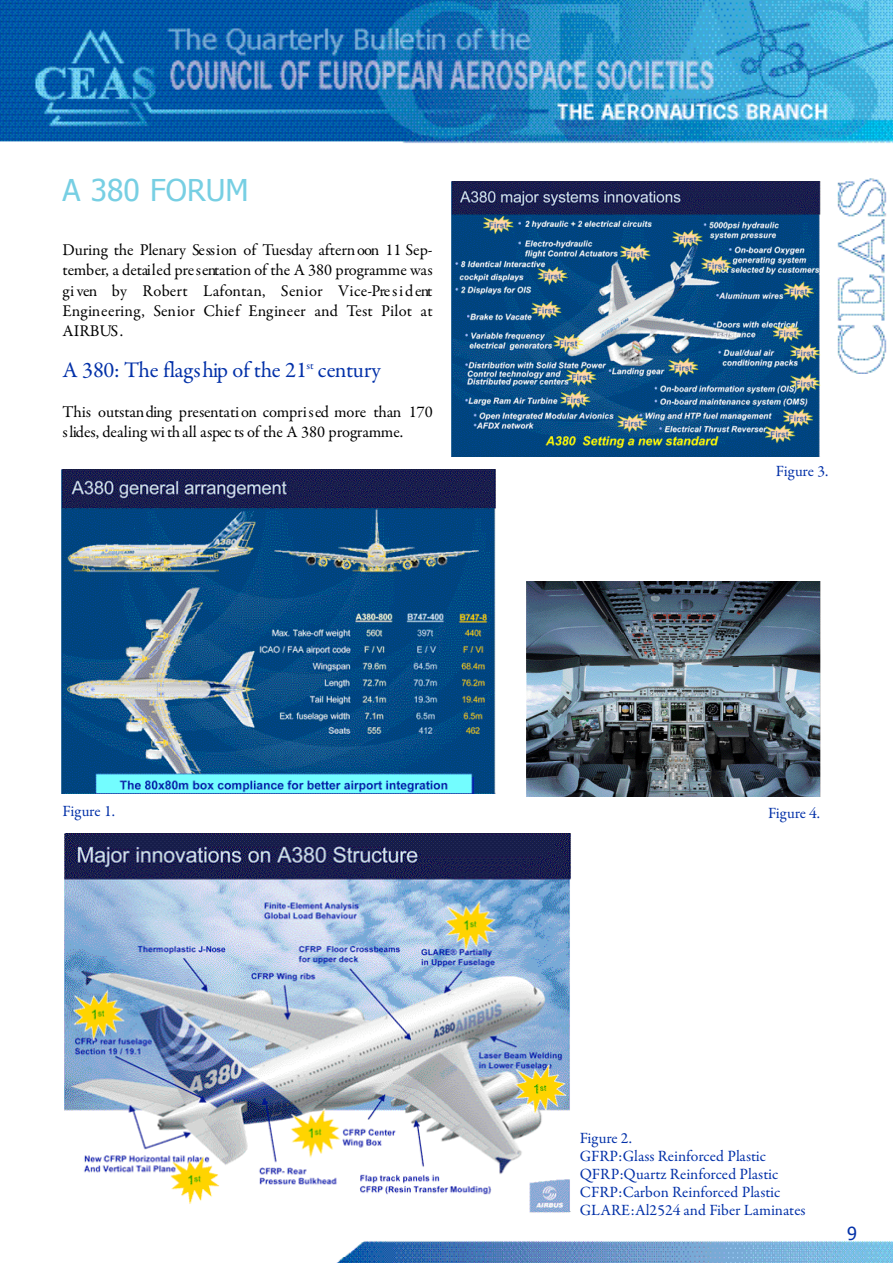
<style>
.page{position:relative;width:893px;height:1263px;background:#fff}
.page>*{position:absolute;margin:0;border:0;box-sizing:border-box;transform-origin:0 0}
.t1{font:30px "Tahoma";color:#77cfe3}
.t2{font:22.5px "Garamond Premr Pro";letter-spacing:-.015em;color:#0230a8}
.t3{font:18px "Tahoma";color:#0230a8}
.t4{font:16.5px/20.2px "Garamond Premr Pro";color:#000;text-align:justify}
.t5{font:15.75px/18px "Garamond Premr Pro";color:#0230a8}
</style>
<div class="page">
<img style="left:0;top:0;width:893px;height:74px">
<img style="left:0;top:74px;width:893px;height:300px">
<img style="left:344px;top:1241px;width:549px;height:16px">
<img style="left:336px;top:1257px;width:557px;height:6px">
<img style="left:62px;top:469px;width:433px;height:324px">
<img style="left:64px;top:833px;width:507px;height:380px">
<img style="left:527px;top:581px;width:294px;height:215px">
<img style="left:451px;top:181px;width:372px;height:275px">
<h1 class="t1" style="left:63px;top:171px;width:188px">A 380 FORUM</h1>
<p class="t4" style="left:63px;top:241px;width:371px">During the Plenary Se ss i on of Tu e s day aftern oon 11 Sep&shy;tem ber, a detai l ed pre s entation of the A 380 programme was gi ven by Robert Lafontan, Senior Vice-Pre s i d ent Engin eering, Senior Chief Engin eer and Te st Pilot at AIRBUS .</p>
<h2 class="t2" style="left:63px;top:360px;width:320px">A 380: The flags hip of the 21<sup>st</sup> century</h2>
<p class="t4" style="left:63px;top:403px;width:372px">This outstan ding pre s entati on compri s ed more than 170 s lides, dealing wi thall aspec ts of the A 380 programm e .</p>
<p class="t5" style="left:776px;top:464px;width:54px">Figure 3.</p>
<p class="t5" style="left:63px;top:803px;width:54px">Figure 1.</p>
<p class="t5" style="left:768px;top:806px;width:54px">Figure 4.</p>
<p class="t5" style="left:580px;top:1131px;width:227px">Figure 2.<br>GFRP:Glass Reinforced Plastic<br>QFRP:Quartz Reinforced Plastic<br>CFRP:Carbon Reinforced Plastic<br>GLARE:Al2524 and Fiber Laminates</p>
<p class="t3" style="left:847px;top:1222px;width:11px">9</p>
</div>
